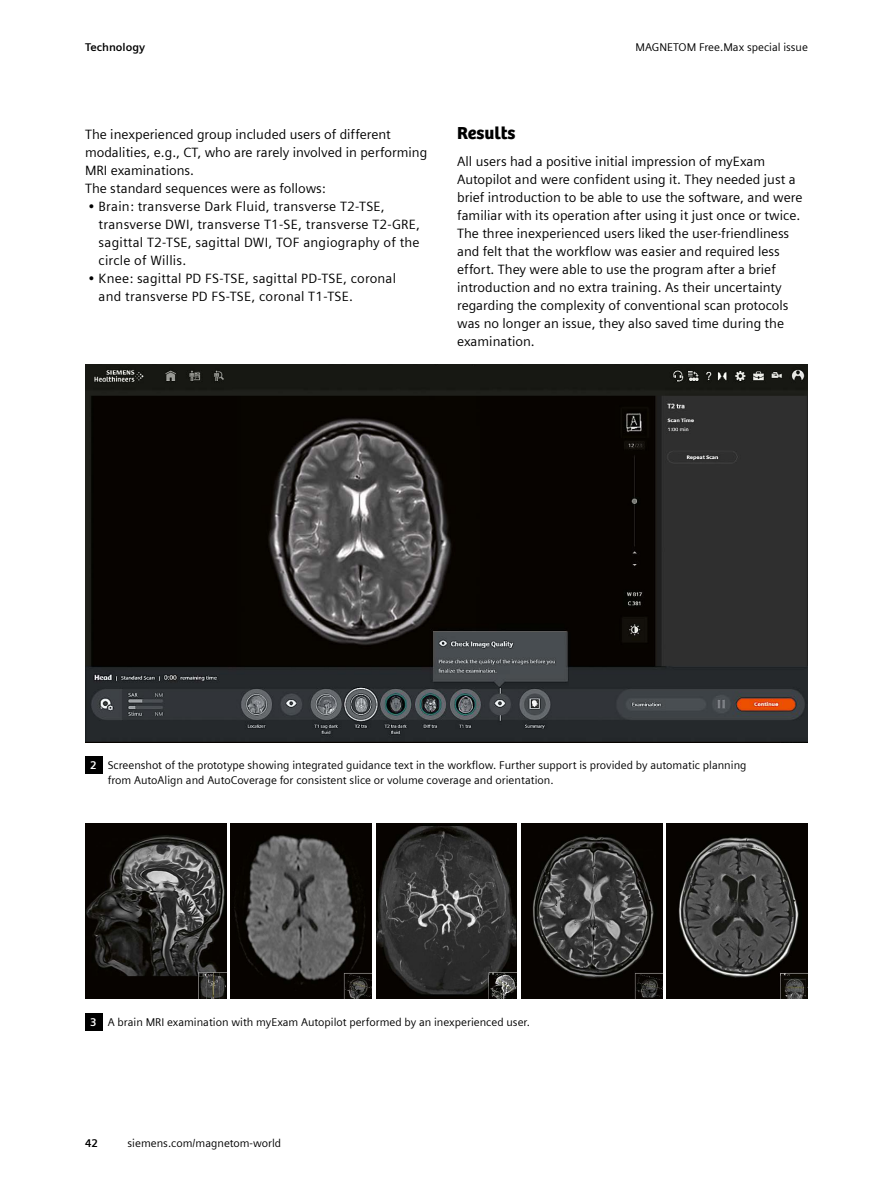
<style>
.page{position:relative;width:893px;height:1191px;background:#fff}
.page>*{position:absolute;margin:0;border:0;box-sizing:border-box;transform-origin:0 0}
.t1{font:18px "SH Bree Headline Regular";color:#000}
.t2{font:13.5px/18px "Siemens Sans";color:#000}
.t3{font:11.25px/15px "Siemens Sans";color:#000}
.t4{font:700 11.25px "Siemens Sans";color:#000}
.s1{font-weight:700;color:#fff}
</style>
<div class="page">
<div style="left:85px;top:1013px;width:17px;height:17px;background:#000"></div>
<img style="left:85px;top:823px;width:141px;height:176px">
<img style="left:231px;top:823px;width:140px;height:176px">
<img style="left:376px;top:823px;width:141px;height:176px">
<img style="left:521px;top:823px;width:141px;height:176px">
<img style="left:667px;top:823px;width:141px;height:176px">
<div style="left:85px;top:756px;width:17px;height:17px;background:#000"></div>
<img style="left:85px;top:364px;width:723px;height:378px">
<p class="t4" style="left:85px;top:39px;width:62px">Technology</p>
<p class="t3" style="left:635px;top:39px;width:174px">MAGNETOM Free.Max special issue</p>
<p class="t2" style="left:85px;top:124px;width:344px">The inexperienced group included users of different modalities, e.g., CT, who are rarely involved in performing MRI examinations.<br>The standard sequences were as follows:</p>
<p class="t2" style="left:99px;top:196px;width:323px;text-indent:-10px">• Brain: transverse Dark Fluid, transverse T2-TSE, transverse DWI, transverse T1-SE, transverse T2-GRE, sagittal T2-TSE, sagittal DWI, TOF angiography of the circle of Willis.</p>
<p class="t2" style="left:99px;top:268px;width:299px;text-indent:-10px">• Knee: sagittal PD FS-TSE, sagittal PD-TSE, coronal and transverse PD FS-TSE, coronal T1-TSE.</p>
<h1 class="t1" style="left:457px;top:119px;width:60px">Results</h1>
<p class="t2" style="left:457px;top:151px;width:347px">All users had a positive initial impression of myExam Autopilot and were confident using it. They needed just a brief introduction to be able to use the software, and were familiar with its operation after using it just once or twice.<br>The three inexperienced users liked the user-friendliness and felt that the workflow was easier and required less effort. They were able to use the program after a brief introduction and no extra training. As their uncertainty regarding the complexity of conventional scan protocols was no longer an issue, they also saved time during the examination.</p>
<p class="t3" style="left:108px;top:757px;width:640px;text-indent:-17px"><span class="s1">2</span> Screenshot of the prototype showing integrated guidance text in the workflow. Further support is provided by automatic planning from AutoAlign and AutoCoverage for consistent slice or volume coverage and orientation.</p>
<p class="t3" style="left:90px;top:1013px;width:441px"><span class="s1">3</span> A brain MRI examination with myExam Autopilot performed by an inexperienced user.</p>
<p class="t4" style="left:85px;top:1135px;width:15px">42</p>
<p class="t3" style="left:128px;top:1135px;width:155px">siemens.com/magnetom-world</p>
</div>
